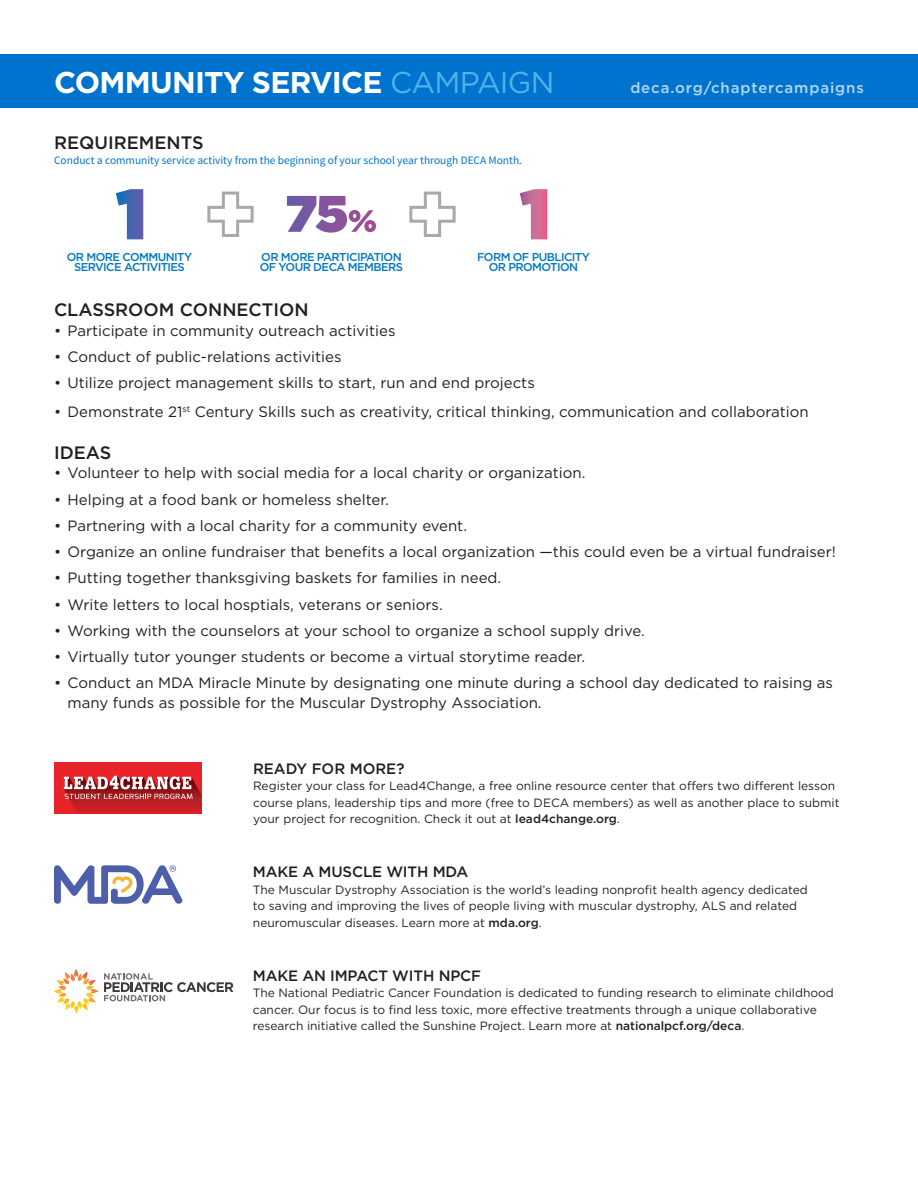
<style>
.page{position:relative;width:918px;height:1188px;background:#fff}
.page>*{position:absolute;margin:0;border:0;box-sizing:border-box;transform-origin:0 0}
.t1{font:700 30px "Gotham";letter-spacing:-.025em;color:#fff}
.t2{font:500 18px "Gotham";color:#231f20}
.t3{font:15px/19.5px "Gotham";color:#231f20}
.t4{font:500 15px "Gotham";letter-spacing:-.01em;color:#231f20}
.t5{font:500 15px "Gotham";letter-spacing:.06em;color:#b4d8f4}
.t6{font:12px/16.5px "Gotham";color:#231f20}
.t7{font:500 11.4px/9.9px "Gotham";letter-spacing:-.05em;color:#0077c0}
.t8{font:11.4px "Source Sans Pro";color:#0073ce}
.s1{font-weight:400;color:#53b3e8}
.s2{font-weight:500}
</style>
<div class="page">
<div style="left:0;top:54px;width:918px;height:54px;background:#0073ce"></div>
<svg style="left:116px;top:189px;width:27px;height:50px"></svg>
<svg style="left:520px;top:189px;width:27px;height:50px"></svg>
<svg style="left:287px;top:196px;width:89px;height:37px"></svg>
<svg style="left:207px;top:191px;width:47px;height:46px"></svg>
<svg style="left:409px;top:191px;width:47px;height:46px"></svg>
<svg style="left:54px;top:865px;width:128px;height:39px"></svg>
<div style="left:54px;top:762px;width:148px;height:52px;background:#ea232a"></div>
<svg style="left:64px;top:776px;width:137px;height:37px;background:#c24b4f"></svg>
<svg style="left:54px;top:969px;width:179px;height:45px"></svg>
<p class="t1" style="left:54px;top:62px;width:502px">COMMUNITY SERVICE <span class="s1">CAMPAIGN</span></p>
<p class="t2" style="left:54px;top:131px;width:151px">REQUIREMENTS</p>
<p class="t8" style="left:54px;top:153px;width:469px">Conduct a community service activity from the beginning of your school year through DECA Month.</p>
<p class="t7" style="left:67px;top:252px;width:127px">OR MORE COMMUNITY</p>
<p class="t7" style="left:74px;top:262px;width:112px">SERVICE ACTIVITIES</p>
<p class="t7" style="left:260px;top:252px;width:145px">OR MORE PARTICIPATION<br>OF YOUR DECA MEMBERS</p>
<p class="t7" style="left:477px;top:252px;width:114px">FORM OF PUBLICITY</p>
<p class="t7" style="left:489px;top:262px;width:91px">OR PROMOTION</p>
<p class="t5" style="left:630px;top:78px;width:235px">deca.org/chaptercampaigns</p>
<p class="t2" style="left:54px;top:298px;width:256px">CLASSROOM CONNECTION</p>
<p class="t3" style="left:54px;top:321px;width:343px">• Participate in community outreach activities</p>
<p class="t3" style="left:54px;top:347px;width:289px">• Conduct of public-relations activities</p>
<p class="t3" style="left:54px;top:373px;width:482px">• Utilize project management skills to start, run and end projects</p>
<p class="t3" style="left:54px;top:401px;width:756px">• Demonstrate 21<sup>st</sup> Century Skills such as creativity, critical thinking, communication and collaboration</p>
<p class="t2" style="left:54px;top:441px;width:59px">IDEAS</p>
<p class="t3" style="left:54px;top:463px;width:533px">• Volunteer to help with social media for a local charity or organization.</p>
<p class="t3" style="left:54px;top:489px;width:336px">• Helping at a food bank or homeless shelter.</p>
<p class="t3" style="left:54px;top:515px;width:415px">• Partnering with a local charity for a community event.</p>
<p class="t3" style="left:54px;top:542px;width:783px">• Organize an online fundraiser that benefits a local organization —this could even be a virtual fundraiser!</p>
<p class="t3" style="left:54px;top:568px;width:449px">• Putting together thanksgiving baskets for families in need.</p>
<p class="t3" style="left:54px;top:594px;width:390px">• Write letters to local hosptials, veterans or seniors.</p>
<p class="t3" style="left:54px;top:620px;width:592px">• Working with the counselors at your school to organize a school supply drive.</p>
<p class="t3" style="left:54px;top:647px;width:533px">• Virtually tutor younger students or become a virtual storytime reader.</p>
<p class="t3" style="left:68px;top:673px;width:767px;text-indent:-14px">• Conduct an MDA Miracle Minute by designating one minute during a school day dedicated to raising as many funds as possible for the Muscular Dystrophy Association.</p>
<p class="t4" style="left:253px;top:759px;width:153px">READY FOR MORE?</p>
<p class="t6" style="left:253px;top:778px;width:588px">Register your class for Lead4Change, a free online resource center that offers two different lesson course plans, leadership tips and more (free to DECA members) as well as another place to submit your project for recognition. Check it out at <span class="s2">lead4change.org</span>.</p>
<p class="t4" style="left:253px;top:862px;width:217px">MAKE A MUSCLE WITH MDA</p>
<p class="t6" style="left:253px;top:881px;width:556px">The Muscular Dystrophy Association is the world’s leading nonprofit health agency dedicated to saving and improving the lives of people living with muscular dystrophy, ALS and related neuromuscular diseases. Learn more at <span class="s2">mda.org</span>.</p>
<p class="t4" style="left:253px;top:966px;width:230px">MAKE AN IMPACT WITH NPCF</p>
<p class="t6" style="left:253px;top:985px;width:583px">The National Pediatric Cancer Foundation is dedicated to funding research to eliminate childhood cancer. Our focus is to find less toxic, more effective treatments through a unique collaborative research initiative called the Sunshine Project. Learn more at <span class="s2">nationalpcf.org/deca</span>.</p>
</div>
